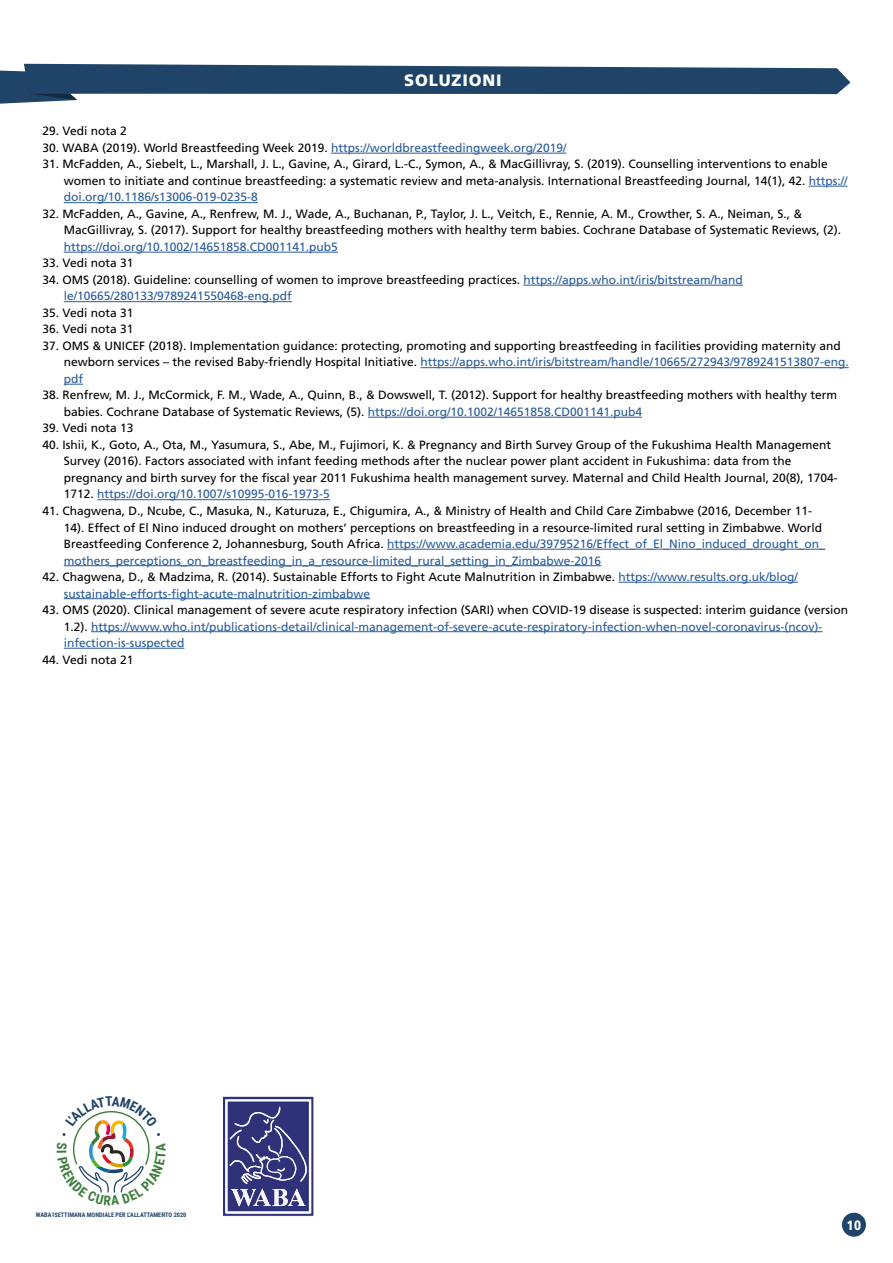
<style>
.page{position:relative;width:893px;height:1263px;background:#fff}
.page>*{position:absolute;margin:0;border:0;box-sizing:border-box;transform-origin:0 0}
.t1{font:900 16.5px "Frutiger LT Std";letter-spacing:.05em;color:#fff}
.t2{font:900 condensed 13.5px "Frutiger LT Std";color:#fff}
.t3{font:12px/16.5px "Frutiger LT Std";color:#000}
.t4{font:12px/16.5px "Frutiger LT Std";color:#275b9b}
.t5{font:700 6.3px "Roboto Condensed";color:#1f4468}
.s1{color:#275b9b}
.s2{color:#000}
</style>
<div class="page">
<svg style="left:0;top:64px;width:850px;height:40px"></svg>
<hr style="left:331px;top:153px;width:235px;height:1px;background:#275b9b">
<hr style="left:809px;top:186px;width:38px;height:1px;background:#275b9b">
<hr style="left:64px;top:202px;width:194px;height:1px;background:#275b9b">
<hr style="left:64px;top:252px;width:274px;height:1px;background:#275b9b">
<hr style="left:523px;top:285px;width:220px;height:1px;background:#275b9b">
<hr style="left:64px;top:301px;width:228px;height:1px;background:#275b9b">
<hr style="left:421px;top:367px;width:428px;height:1px;background:#275b9b">
<svg style="left:64px;top:384px;width:19px;height:1px"></svg>
<hr style="left:368px;top:417px;width:274px;height:1px;background:#275b9b">
<hr style="left:97px;top:499px;width:233px;height:1px;background:#275b9b">
<hr style="left:387px;top:549px;width:438px;height:1px;background:#275b9b">
<hr style="left:64px;top:565px;width:537px;height:1px;background:#275b9b">
<hr style="left:618px;top:582px;width:180px;height:1px;background:#275b9b">
<hr style="left:64px;top:598px;width:306px;height:1px;background:#275b9b">
<hr style="left:91px;top:631px;width:731px;height:1px;background:#275b9b">
<hr style="left:64px;top:648px;width:120px;height:1px;background:#275b9b">
<svg style="left:223px;top:1097px;width:91px;height:120px;background:#5e6096"></svg>
<div style="left:841px;top:1212px;width:26px;height:25px;background:#1f4468;border-radius:50%"></div>
<div style="left:840px;top:1211px;width:27px;height:27px;border:2px solid #fff;border-radius:50%"></div>
<svg style="left:62px;top:1111px;width:98px;height:82px"></svg>
<h1 class="t1" style="left:404px;top:70px;width:99px">SOLUZIONI</h1>
<p class="t3" style="left:43px;top:123px;width:86px">29. Vedi nota 2</p>
<p class="t3" style="left:43px;top:140px;width:525px">30. WABA (2019). World Breastfeeding Week 2019. <span class="s1">https://worldbreastfeedingweek.org/2019/</span></p>
<p class="t3" style="left:64px;top:156px;width:785px;text-indent:-21px">31. McFadden, A., Siebelt, L., Marshall, J. L., Gavine, A., Girard, L.-C., Symon, A., &amp; MacGillivray, S. (2019). Counselling interventions to enable women to initiate and continue breastfeeding: a systematic review and meta-analysis. International Breastfeeding Journal, 14(1), 42. <span class="s1">https:// doi.org/10.1186/s13006-019-0235-8</span></p>
<p class="t3" style="left:64px;top:206px;width:779px;text-indent:-21px">32. McFadden, A., Gavine, A., Renfrew, M. J., Wade, A., Buchanan, P., Taylor, J. L., Veitch, E., Rennie, A. M., Crowther, S. A., Neiman, S., &amp;<br>MacGillivray, S. (2017). Support for healthy breastfeeding mothers with healthy term babies. Cochrane Database of Systematic Reviews, (2).</p>
<p class="t4" style="left:64px;top:239px;width:276px">https://doi.org/10.1002/14651858.CD001141.pub5</p>
<p class="t3" style="left:43px;top:255px;width:92px">33. Vedi nota 31</p>
<p class="t4" style="left:64px;top:272px;width:680px;text-indent:-21px"><span class="s2">34. OMS (2018). Guideline: counselling of women to improve breastfeeding practices.</span> https://apps.who.int/iris/bitstream/hand le/10665/280133/9789241550468-eng.pdf</p>
<p class="t3" style="left:43px;top:305px;width:92px">35. Vedi nota 31</p>
<p class="t3" style="left:43px;top:321px;width:92px">36. Vedi nota 31</p>
<p class="t3" style="left:64px;top:338px;width:786px;text-indent:-21px">37. OMS &amp; UNICEF (2018). Implementation guidance: protecting, promoting and supporting breastfeeding in facilities providing maternity and newborn services – the revised Baby-friendly Hospital Initiative. <span class="s1">https://apps.who.int/iris/bitstream/handle/10665/272943/9789241513807-eng. pdf</span></p>
<p class="t3" style="left:64px;top:387px;width:775px;text-indent:-21px">38. Renfrew, M. J., McCormick, F. M., Wade, A., Quinn, B., &amp; Dowswell, T. (2012). Support for healthy breastfeeding mothers with healthy term babies. Cochrane Database of Systematic Reviews, (5). <span class="s1">https://doi.org/10.1002/14651858.CD001141.pub4</span></p>
<p class="t3" style="left:43px;top:420px;width:92px">39. Vedi nota 13</p>
<p class="t3" style="left:64px;top:437px;width:776px;text-indent:-21px">40. Ishii, K., Goto, A., Ota, M., Yasumura, S., Abe, M., Fujimori, K. &amp; Pregnancy and Birth Survey Group of the Fukushima Health Management Survey (2016). Factors associated with infant feeding methods after the nuclear power plant accident in Fukushima: data from the pregnancy and birth survey for the fiscal year 2011 Fukushima health management survey. Maternal and Child Health Journal, 20(8), 1704- 1712. <span class="s1">https://doi.org/10.1007/s10995-016-1973-5</span></p>
<p class="t3" style="left:64px;top:503px;width:763px;text-indent:-21px">41. Chagwena, D., Ncube, C., Masuka, N., Katuruza, E., Chigumira, A., &amp; Ministry of Health and Child Care Zimbabwe (2016, December 11- 14). Effect of El Nino induced drought on mothers’ perceptions on breastfeeding in a resource-limited rural setting in Zimbabwe. World Breastfeeding Conference 2, Johannesburg, South Africa. <span class="s1">https://www.academia.edu/39795216/Effect_of_El_Nino_induced_drought_on_ mothers_perceptions_on_breastfeeding_in_a_resource-limited_rural_setting_in_Zimbabwe-2016</span></p>
<p class="t3" style="left:64px;top:569px;width:736px;text-indent:-21px">42. Chagwena, D., &amp; Madzima, R. (2014). Sustainable Efforts to Fight Acute Malnutrition in Zimbabwe. <span class="s1">https://www.results.org.uk/blog/ sustainable-efforts-fight-acute-malnutrition-zimbabwe</span></p>
<p class="t4" style="left:64px;top:602px;width:786px;text-indent:-21px"><span class="s2">43. OMS (2020). Clinical management of severe acute respiratory infection (SARI) when COVID-19 disease is suspected: interim guidance (version<br>1.2).</span> https://www.who.int/publications-detail/clinical-management-of-severe-acute-respiratory-infection-when-novel-coronavirus-(ncov)- infection-is-suspected</p>
<p class="t3" style="left:43px;top:651px;width:92px">44. Vedi nota 21</p>
<p class="t5" style="left:36px;top:1210px;width:152px">WABA SETTIMANA MONDIALE PER L’ALLATTAMENTO 2020</p>
<p class="t2" style="left:847px;top:1217px;width:16px">10</p>
</div>
